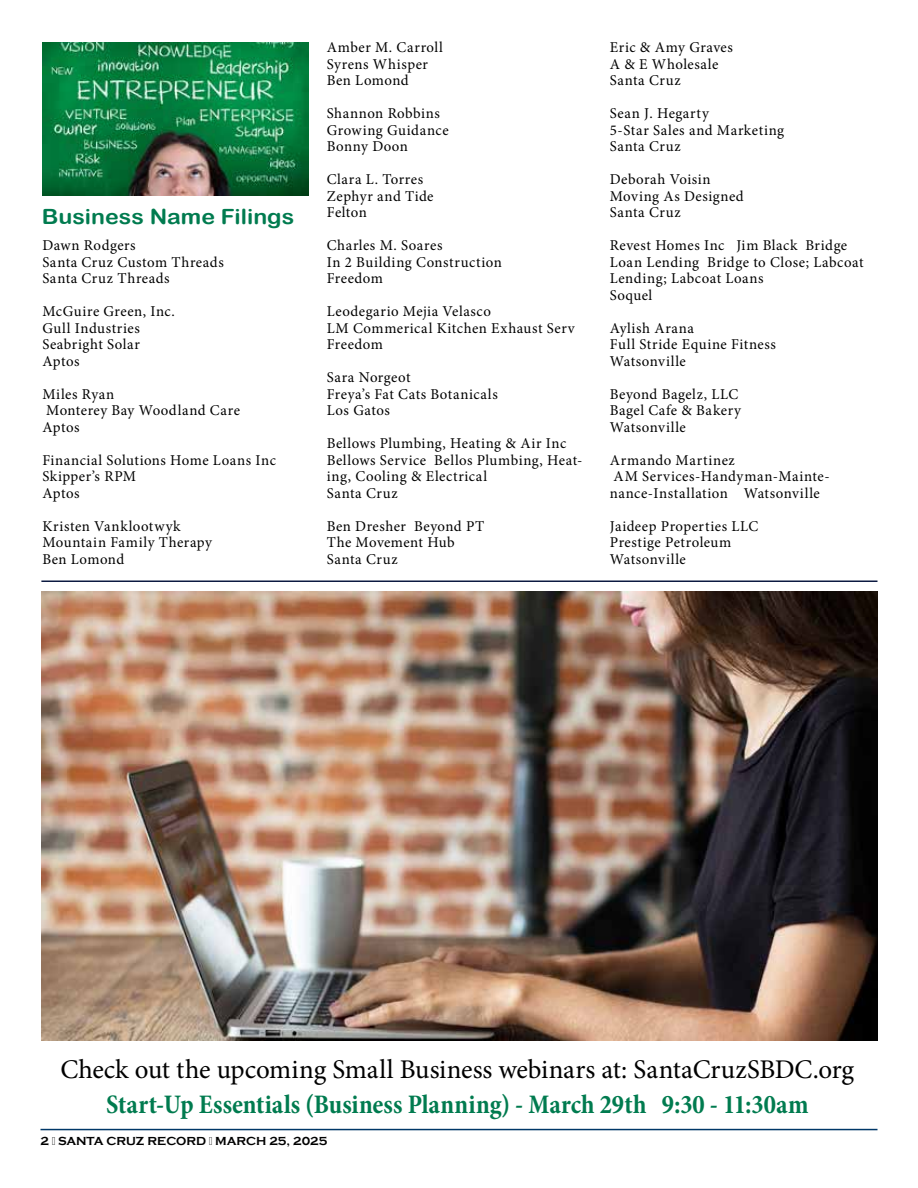
<style>
.page{position:relative;width:918px;height:1188px;background:#fff}
.page>*{position:absolute;margin:0;border:0;box-sizing:border-box;transform-origin:0 0}
.t1{font:27px "Minion Pro";letter-spacing:-.005em;color:#000}
.t2{font:700 condensed 27px "Minion Pro";color:#007b4f}
.t3{font:21px "Arial Rounded MT Bold";color:#007b4f;scale:1.1 1}
.t4{font:15px/16.5px "Minion Pro";letter-spacing:.035em;color:#000}
.t5{font:700 12px "Copperplate Gothic";color:#000}
</style>
<div class="page">
<hr style="left:40px;top:1129px;width:838px;height:1px;background:#003768">
<img style="left:42px;top:42px;width:266px;height:154px">
<hr style="left:41px;top:581px;width:837px;height:1px;background:#0c1a41">
<img style="left:42px;top:592px;width:836px;height:449px">
<h2 class="t3" style="left:42px;top:204px;width:231px">Business Name Filings</h2>
<p class="t4" style="left:42px;top:237px;width:183px">Dawn Rodgers<br>Santa Cruz Custom Threads<br>Santa Cruz Threads</p>
<p class="t4" style="left:42px;top:303px;width:134px">McGuire Green, Inc.<br>Gull Industries<br>Seabright Solar<br>Aptos</p>
<p class="t4" style="left:42px;top:386px;width:199px">Miles Ryan<br>Monterey Bay Woodland Care<br>Aptos</p>
<p class="t4" style="left:42px;top:452px;width:235px">Financial Solutions Home Loans Inc<br>Skipper’s RPM<br>Aptos</p>
<p class="t4" style="left:42px;top:518px;width:171px">Kristen Vanklootwyk<br>Mountain Family Therapy<br>Ben Lomond</p>
<p class="t4" style="left:327px;top:39px;width:118px">Amber M. Carroll<br>Syrens Whisper<br>Ben Lomond</p>
<p class="t4" style="left:327px;top:105px;width:123px">Shannon Robbins<br>Growing Guidance<br>Bonny Doon</p>
<p class="t4" style="left:327px;top:171px;width:108px">Clara L. Torres<br>Zephyr and Tide<br>Felton</p>
<p class="t4" style="left:327px;top:237px;width:177px">Charles M. Soares<br>In 2 Building Construction<br>Freedom</p>
<p class="t4" style="left:327px;top:303px;width:249px">Leodegario Mejia Velasco<br>LM Commerical Kitchen Exhaust Serv<br>Freedom</p>
<p class="t4" style="left:327px;top:369px;width:172px">Sara Norgeot<br>Freya’s Fat Cats Botanicals<br>Los Gatos</p>
<p class="t4" style="left:327px;top:435px;width:257px">Bellows Plumbing, Heating &amp; Air Inc<br>Bellows Service Bellos Plumbing, Heat&shy;ing, Cooling &amp; Electrical<br>Santa Cruz</p>
<p class="t4" style="left:327px;top:518px;width:159px">Ben Dresher Beyond PT<br>The Movement Hub<br>Santa Cruz</p>
<p class="t4" style="left:610px;top:39px;width:125px">Eric &amp; Amy Graves<br>A &amp; E Wholesale<br>Santa Cruz</p>
<p class="t4" style="left:610px;top:105px;width:176px">Sean J. Hegarty<br>5-Star Sales and Marketing<br>Santa Cruz</p>
<p class="t4" style="left:610px;top:171px;width:135px">Deborah Voisin<br>Moving As Designed<br>Santa Cruz</p>
<p class="t4" style="left:610px;top:237px;width:255px">Revest Homes Inc Jim Black Bridge<br>Loan Lending Bridge to Close; Labcoat<br>Lending; Labcoat Loans<br>Soquel</p>
<p class="t4" style="left:610px;top:320px;width:168px">Aylish Arana<br>Full Stride Equine Fitness<br>Watsonville</p>
<p class="t4" style="left:610px;top:386px;width:133px">Beyond Bagelz, LLC<br>Bagel Cafe &amp; Bakery<br>Watsonville</p>
<p class="t4" style="left:610px;top:452px;width:221px">Armando Martinez<br>AM Services-Handyman-Mainte&shy;nance-Installation Watsonville</p>
<p class="t4" style="left:610px;top:518px;width:150px">Jaideep Properties LLC<br>Prestige Petroleum<br>Watsonville</p>
<h1 class="t1" style="left:60px;top:1051px;width:795px">Check out the upcoming Small Business webinars at: SantaCruzSBDC.org</h1>
<h1 class="t2" style="left:106px;top:1086px;width:704px">Start-Up Essentials (Business Planning) - March 29th 9:30 - 11:30am</h1>
<p class="t5" style="left:40px;top:1135px;width:288px">2 · SANTA CRUZ RECORD · MARCH 25, 2025</p>
</div>
